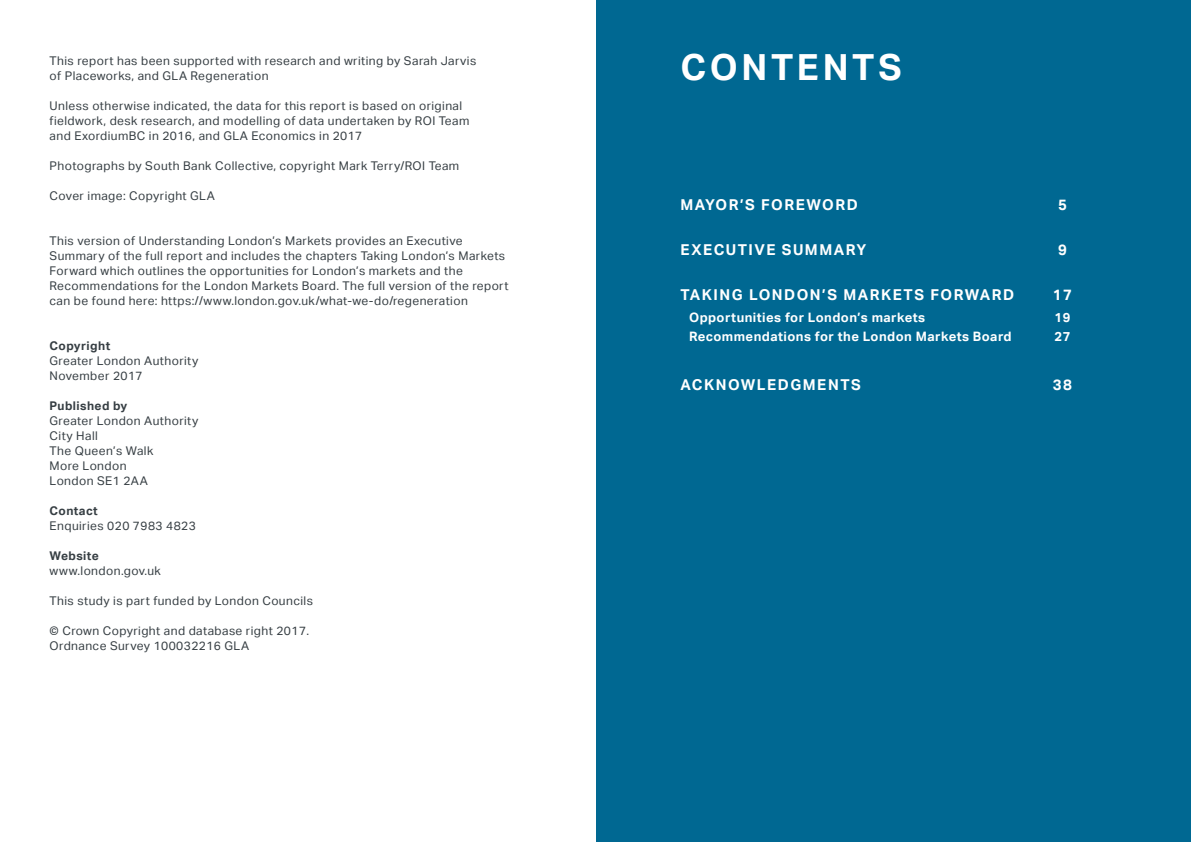
<style>
.page{position:relative;width:1191px;height:842px;background:#fff}
.page>*{position:absolute;margin:0;border:0;box-sizing:border-box;transform-origin:0 0}
.t1{font:700 36px "Aktiv Grotesk";letter-spacing:.1em;color:#fff}
.t2{font:700 15px "Aktiv Grotesk";letter-spacing:.1em;color:#fff}
.t3{font:700 13px/19px "Aktiv Grotesk";letter-spacing:.035em;color:#fff}
.t4{font:12px/15px "Aktiv Grotesk";letter-spacing:.035em;color:#363e43}
.t5{font:700 12px "Aktiv Grotesk";letter-spacing:.035em;color:#363e43}
</style>
<div class="page">
<div style="left:596px;top:0;width:595px;height:842px;background:#006892"></div>
<p class="t4" style="left:50px;top:53px;width:428px">This report has been supported with research and writing by Sarah Jarvis of Placeworks, and GLA Regeneration</p>
<p class="t4" style="left:50px;top:98px;width:421px">Unless otherwise indicated, the data for this report is based on original fieldwork, desk research, and modelling of data undertaken by ROI Team and ExordiumBC in 2016, and GLA Economics in 2017</p>
<p class="t4" style="left:50px;top:158px;width:411px">Photographs by South Bank Collective, copyright Mark Terry/ROI Team</p>
<p class="t4" style="left:50px;top:188px;width:167px">Cover image: Copyright GLA</p>
<p class="t4" style="left:50px;top:233px;width:460px">This version of Understanding London’s Markets provides an Executive Summary of the full report and includes the chapters Taking London’s Markets Forward which outlines the opportunities for London’s markets and the Recommendations for the London Markets Board. The full version of the report can be found here: https://www.london.gov.uk/what-we-do/regeneration</p>
<p class="t5" style="left:50px;top:338px;width:62px">Copyright</p>
<p class="t4" style="left:50px;top:353px;width:150px">Greater London Authority<br>November 2017</p>
<p class="t5" style="left:50px;top:398px;width:79px">Published by</p>
<p class="t4" style="left:50px;top:413px;width:150px">Greater London Authority<br>City Hall<br>The Queen’s Walk<br>More London<br>London SE1 2AA</p>
<p class="t5" style="left:50px;top:503px;width:50px">Contact</p>
<p class="t4" style="left:50px;top:518px;width:148px">Enquiries 020 7983 4823</p>
<p class="t5" style="left:50px;top:548px;width:51px">Website</p>
<p class="t4" style="left:50px;top:563px;width:113px">www.london.gov.uk</p>
<p class="t4" style="left:50px;top:593px;width:265px">This study is part funded by London Councils</p>
<p class="t4" style="left:50px;top:623px;width:261px">© Crown Copyright and database right 2017.<br>Ordnance Survey 100032216 GLA</p>
<h1 class="t1" style="left:680px;top:46px;width:223px">contents</h1>
<p class="t2" style="left:680px;top:196px;width:179px">Mayor’s Foreword</p>
<p class="t2" style="left:680px;top:241px;width:187px">Executive summary</p>
<p class="t2" style="left:680px;top:286px;width:335px">Taking London’s markets forward</p>
<p class="t3" style="left:689px;top:308px;width:324px">Opportunities for London’s markets<br>Recommendations for the London Markets Board</p>
<p class="t2" style="left:680px;top:376px;width:182px">Acknowledgments</p>
<p class="t2" style="left:1058px;top:196px;width:10px">5</p>
<p class="t2" style="left:1058px;top:241px;width:10px">9</p>
<p class="t2" style="left:1053px;top:286px;width:21px">17</p>
<p class="t3" style="left:1054px;top:308px;width:17px">19<br>27</p>
<p class="t2" style="left:1053px;top:376px;width:21px">38</p>
</div>
